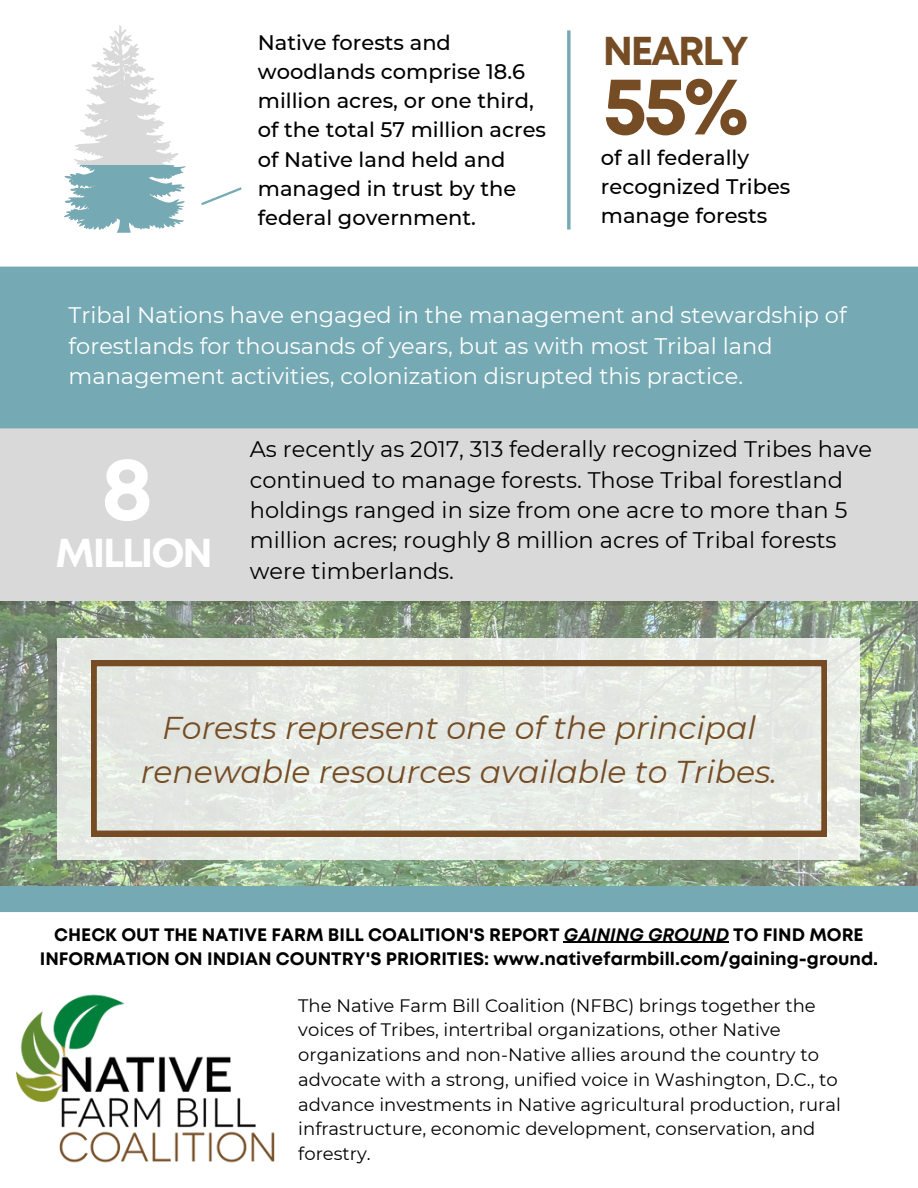
<style>
.page{position:relative;width:918px;height:1188px;background:#fff}
.page>*{position:absolute;margin:0;border:0;box-sizing:border-box;transform-origin:0 0}
.t1{font:700 89.85px "Mont";color:#fff}
.t2{font:700 82.2px "Mont";color:#754c24}
.t3{font:700 40.2px "Mont";letter-spacing:-.055em;color:#fff}
.t4{font:700 40.2px "Mont";letter-spacing:-.055em;color:#754c24}
.t5{font:italic 31.5px/43.8px "Montserrat";color:#754c24;text-align:center}
.t6{font:22.5px/30.3px "Montserrat";color:#000}
.t7{font:22.5px/30.3px "Montserrat";color:#fff}
.t8{font:500 21px/29.2px "Montserrat";color:#000}
.t9{font:18px/24.8px "Montserrat";color:#000}
.t10{font:700 18px/24.8px "Mont";color:#000;text-align:center}
.s1{font-style:italic}
</style>
<div class="page">
<svg style="left:201px;top:187px;width:41px;height:18px"></svg>
<div style="left:0;top:428px;width:918px;height:174px;background:#d9d9d9"></div>
<img style="left:0;top:602px;width:918px;height:284px">
<div style="left:0;top:886px;width:918px;height:26px;background:#75a9b3"></div>
<svg style="left:58px;top:638px;width:802px;height:222px;background:#e4e7e0"></svg>
<svg style="left:91px;top:661px;width:736px;height:175px;background:#dadad1"></svg>
<div style="left:0;top:267px;width:918px;height:161px;background:#75a9b3"></div>
<svg style="left:64px;top:25px;width:122px;height:208px"></svg>
<svg style="left:567px;top:30px;width:4px;height:200px"></svg>
<img style="left:15px;top:994px;width:260px;height:169px">
<hr style="left:564px;top:942px;width:165px;height:1px;background:#000">
<p class="t8" style="left:258px;top:28px;width:290px">Native forests and woodlands comprise 18.6 million acres, or one third, of the total 57 million acres of Native land held and managed in trust by the federal government.</p>
<h3 class="t4" style="left:603px;top:36px;width:148px">NEARLY</h3>
<h2 class="t2" style="left:603px;top:75px;width:148px">55%</h2>
<p class="t8" style="left:601px;top:143px;width:150px">of all federally</p>
<p class="t8" style="left:601px;top:172px;width:191px">recognized Tribes manage forests</p>
<p class="t7" style="left:69px;top:300px;width:780px">Tribal Nations have engaged in the management and stewardship of forestlands for thousands of years, but as with most Tribal land management activities, colonization disrupted this practice.</p>
<h1 class="t1" style="left:101px;top:455px;width:54px">8</h1>
<h3 class="t3" style="left:56px;top:538px;width:159px">MILLION</h3>
<p class="t6" style="left:250px;top:434px;width:624px">As recently as 2017, 313 federally recognized Tribes have continued to manage forests. Those Tribal forestland holdings ranged in size from one acre to more than 5 million acres; roughly 8 million acres of Tribal forests were timberlands.</p>
<h3 class="t5" style="left:141px;top:706px;width:638px">Forests represent one of the principal renewable resources available to Tribes.</h3>
<p class="t10" style="left:40px;top:923px;width:840px">CHECK OUT THE NATIVE FARM BILL COALITION'S REPORT <span class="s1">GAINING GROUND</span> TO FIND MORE<br>INFORMATION ON INDIAN COUNTRY'S PRIORITIES: www.nativefarmbill.com/gaining-ground.</p>
<p class="t9" style="left:298px;top:993px;width:544px">The Native Farm Bill Coalition (NFBC) brings together the voices of Tribes, intertribal organizations, other Native organizations and non-Native allies around the country to advocate with a strong, unified voice in Washington, D.C., to advance investments in Native agricultural production, rural infrastructure, economic development, conservation, and forestry.</p>
</div>
